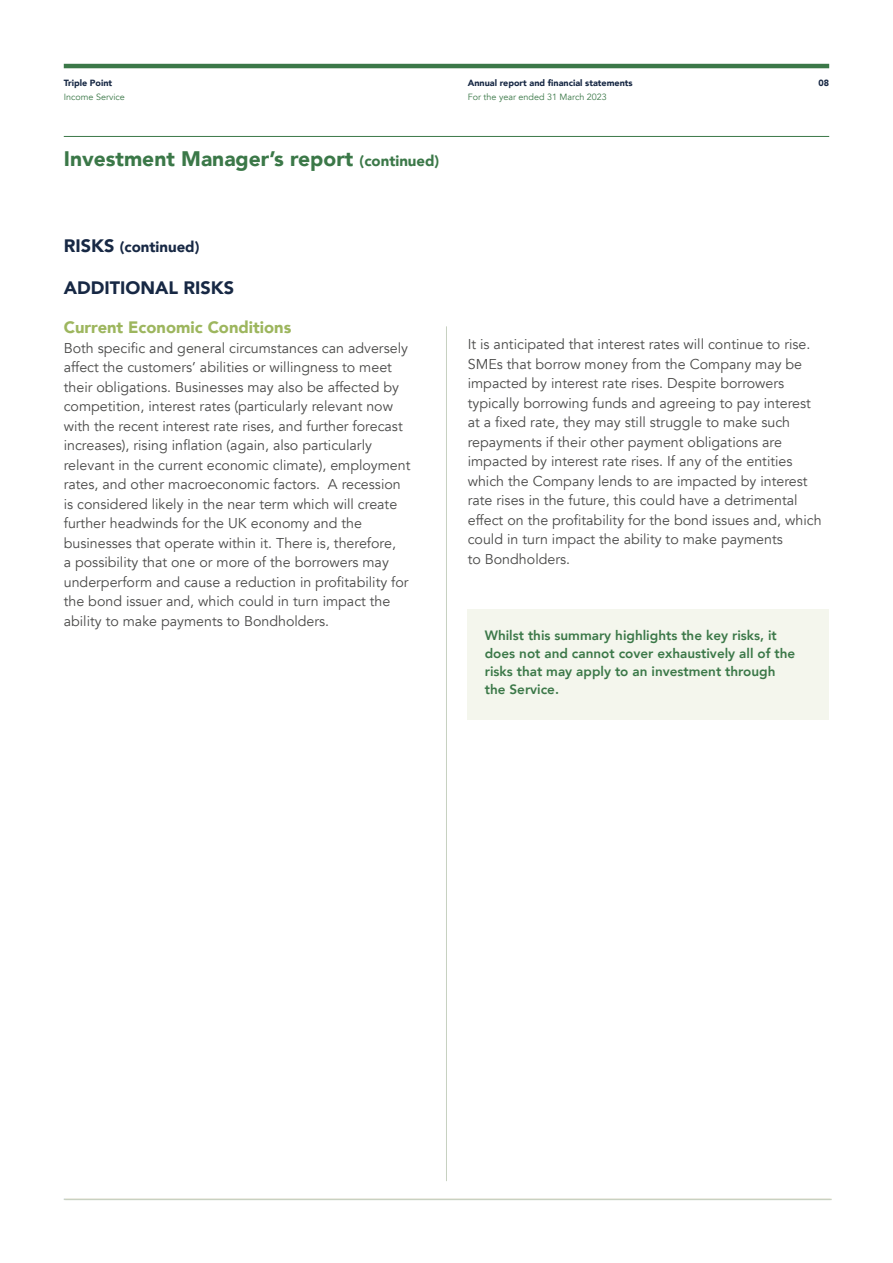
<style>
.page{position:relative;width:893px;height:1263px;background:#fff}
.page>*{position:absolute;margin:0;border:0;box-sizing:border-box;transform-origin:0 0}
.t1{font:900 21px "Avenir";color:#3b7848}
.t2{font:900 18px "Avenir";color:#172844}
.t3{font:900 16.5px "Avenir";color:#9db65e}
.t4{font:900 15px "Avenir";color:#172844}
.t5{font:14.25px/19.5px "Avenir";color:#4a4a49}
.t6{font:800 13.5px/18px "Avenir";color:#3b7848}
.t7{font:900 9px "Avenir";color:#172844}
.t8{font:9px "Avenir";color:#3b7848}
.s1{font-size:15px}
.s2{font-size:18px}
</style>
<div class="page">
<hr style="left:64px;top:1198px;width:766px;height:1px;background:#d2dfe6">
<hr style="left:64px;top:64px;width:765px;height:4px;background:#3b7848">
<hr style="left:64px;top:136px;width:765px;height:1px;background:#3b7848">
<hr style="left:64px;top:1199px;width:766px;height:1px;background:#c7d1c1">
<hr style="left:65px;top:1198px;width:767px;height:1px;background:#f2eddd">
<hr style="left:65px;top:1199px;width:767px;height:1px;background:#c7d1c1">
<hr style="left:446px;top:326px;width:1px;height:855px;background:#c7d1c1">
<div style="left:468px;top:609px;width:361px;height:111px;background:#f4f6ed"></div>
<p class="t7" style="left:64px;top:76px;width:50px">Triple Point</p>
<p class="t8" style="left:64px;top:91px;width:63px">Income Service</p>
<h1 class="t1" style="left:64px;top:141px;width:377px">Investment Manager’s report <span class="s1">(continued)</span></h1>
<p class="t4" style="left:64px;top:234px;width:137px"><span class="s2">RISKS</span> (continued)</p>
<p class="t7" style="left:468px;top:76px;width:166px">Annual report and financial statements</p>
<p class="t8" style="left:468px;top:91px;width:141px">For the year ended 31 March 2023</p>
<p class="t7" style="left:818px;top:76px;width:12px">08</p>
<p class="t2" style="left:64px;top:273px;width:172px">ADDITIONAL RISKS</p>
<p class="t3" style="left:64px;top:313px;width:229px">Current Economic Conditions</p>
<p class="t5" style="left:64px;top:338px;width:348px">Both specific and general circumstances can adversely affect the customers’ abilities or willingness to meet their obligations. Businesses may also be affected by competition, interest rates (particularly relevant now with the recent interest rate rises, and further forecast increases), rising inflation (again, also particularly relevant in the current economic climate), employment rates, and other macroeconomic factors. A recession is considered likely in the near term which will create further headwinds for the UK economy and the businesses that operate within it. There is, therefore,<br>a possibility that one or more of the borrowers may underperform and cause a reduction in profitability for the bond issuer and, which could in turn impact the ability to make payments to Bondholders.</p>
<p class="t5" style="left:468px;top:335px;width:355px">It is anticipated that interest rates will continue to rise.<br>SMEs that borrow money from the Company may be impacted by interest rate rises. Despite borrowers typically borrowing funds and agreeing to pay interest at a fixed rate, they may still struggle to make such repayments if their other payment obligations are impacted by interest rate rises. If any of the entities which the Company lends to are impacted by interest rate rises in the future, this could have a detrimental effect on the profitability for the bond issues and, which could in turn impact the ability to make payments<br>to Bondholders.</p>
<p class="t6" style="left:485px;top:626px;width:312px">Whilst this summary highlights the key risks, it does not and cannot cover exhaustively all of the risks that may apply to an investment through the Service.</p>
</div>
